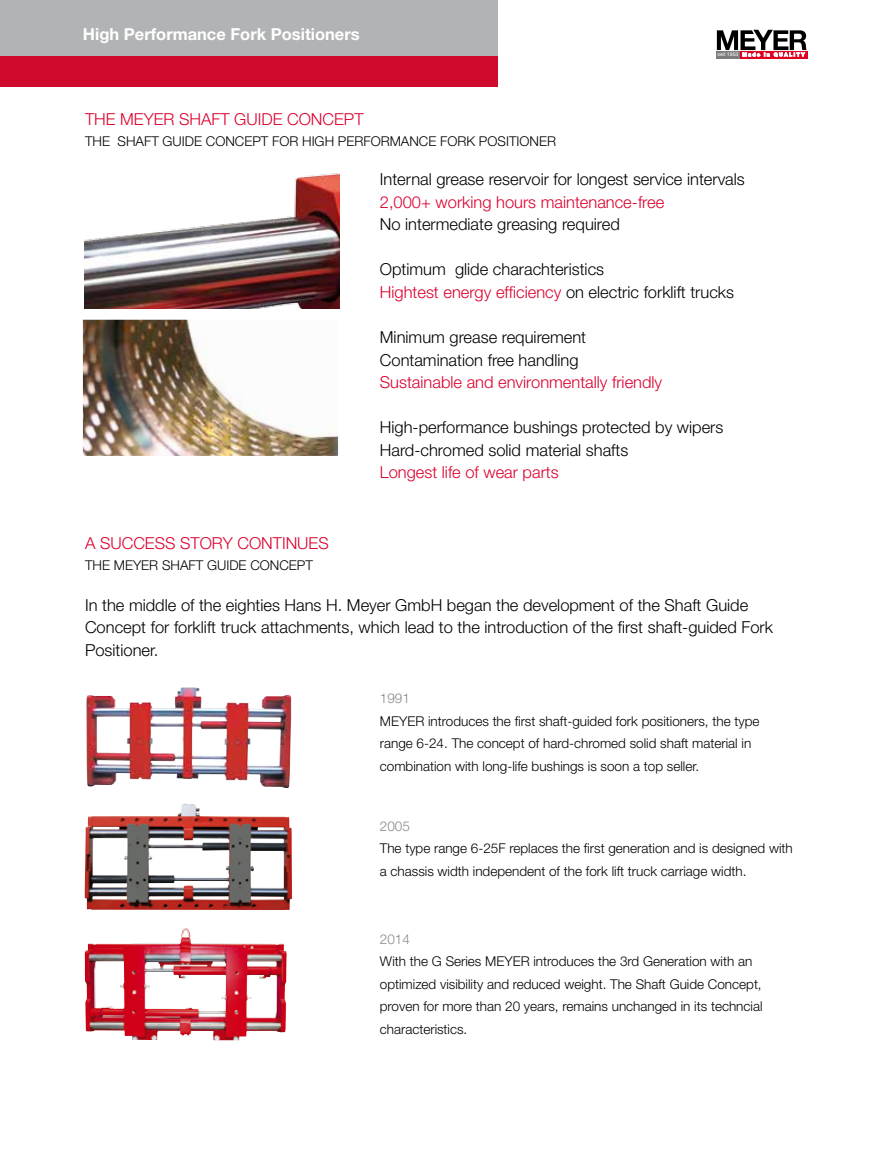
<style>
.page{position:relative;width:893px;height:1149px;background:#fff}
.page>*{position:absolute;margin:0;border:0;box-sizing:border-box;transform-origin:0 0}
.t1{font:300 16.5px/22.5px "Helvetica Neue";color:#000}
.t2{font:300 16.5px "Helvetica Neue";color:#dc002e}
.t3{font:700 16.5px "Helvetica Neue LT Std";color:#fff}
.t4{font:300 13.5px/22.5px "Helvetica Neue";color:#000}
.t5{font:300 13.5px "Helvetica Neue";color:#87888a}
.t6{font:5.25px "Helvetica";color:#fff}
.s1{color:#dc002e}
</style>
<div class="page">
<div style="left:0;top:0;width:497px;height:56px;background:#b1b3b4"></div>
<div style="left:0;top:56px;width:497px;height:31px;background:#cf0a2c"></div>
<div style="left:716px;top:51px;width:24px;height:7px;background:#7b7c7e"></div>
<div style="left:740px;top:51px;width:67px;height:7px;background:#e20020"></div>
<svg style="left:717px;top:30px;width:90px;height:27px"></svg>
<img style="left:85px;top:173px;width:255px;height:135px">
<img style="left:83px;top:319px;width:255px;height:137px">
<img style="left:85px;top:928px;width:101px;height:98px">
<img style="left:85px;top:803px;width:207px;height:106px">
<img style="left:86px;top:687px;width:205px;height:100px">
<p class="t3" style="left:83px;top:24px;width:278px">High Performance Fork Positioners</p>
<p class="t2" style="left:85px;top:109px;width:280px">THE MEYER SHAFT GUIDE CONCEPT</p>
<p class="t4" style="left:85px;top:130px;width:472px">THE SHAFT GUIDE CONCEPT FOR HIGH PERFORMANCE FORK POSITIONER</p>
<p class="t6" style="left:717px;top:51px;width:23px">seit 1953</p>
<p class="t2" style="left:85px;top:533px;width:245px">A SUCCESS STORY CONTINUES</p>
<p class="t4" style="left:85px;top:553px;width:229px">THE MEYER SHAFT GUIDE CONCEPT</p>
<p class="t1" style="left:380px;top:168px;width:366px">Internal grease reservoir for longest service intervals</p>
<p class="t2" style="left:380px;top:192px;width:286px">2,000+ working hours maintenance-free</p>
<p class="t1" style="left:380px;top:213px;width:241px">No intermediate greasing required</p>
<p class="t1" style="left:380px;top:258px;width:356px">Optimum glide charachteristics<br><span class="s1">Hightest energy efficiency</span> on electric forklift trucks</p>
<p class="t1" style="left:380px;top:325px;width:208px">Minimum grease requirement<br>Contamination free handling</p>
<p class="t2" style="left:380px;top:372px;width:284px">Sustainable and environmentally friendly</p>
<p class="t1" style="left:380px;top:415px;width:345px">High-performance bushings protected by wipers<br>Hard-chromed solid material shafts</p>
<p class="t2" style="left:380px;top:462px;width:180px">Longest life of wear parts</p>
<p class="t1" style="left:85px;top:593px;width:689px">In the middle of the eighties Hans H. Meyer GmbH began the development of the Shaft Guide<br>Concept for forklift truck attachments, which lead to the introduction of the first shaft-guided Fork<br>Positioner.</p>
<p class="t5" style="left:380px;top:690px;width:32px">1991</p>
<p class="t4" style="left:380px;top:709px;width:381px">MEYER introduces the first shaft-guided fork positioners, the type range 6-24. The concept of hard-chromed solid shaft material in combination with long-life bushings is soon a top seller.</p>
<p class="t5" style="left:380px;top:817px;width:32px">2005</p>
<p class="t4" style="left:380px;top:836px;width:414px">The type range 6-25F replaces the first generation and is designed with a chassis width independent of the fork lift truck carriage width.</p>
<p class="t5" style="left:380px;top:930px;width:32px">2014</p>
<p class="t4" style="left:380px;top:949px;width:384px">With the G Series MEYER introduces the 3rd Generation with an optimized visibility and reduced weight. The Shaft Guide Concept, proven for more than 20 years, remains unchanged in its techncial characteristics.</p>
</div>
